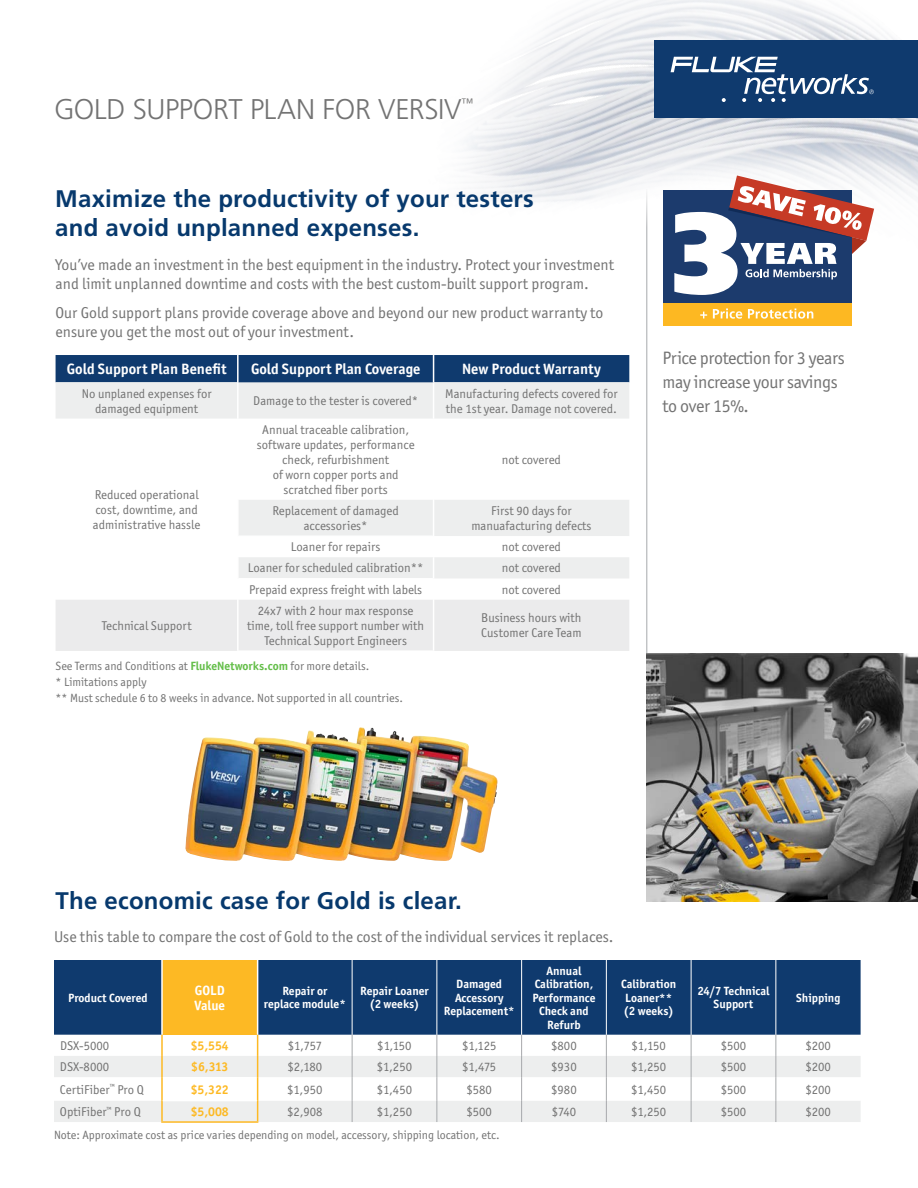
<style>
.page{position:relative;width:918px;height:1188px;background:#fff}
.page>*{position:absolute;margin:0;border:0;box-sizing:border-box;transform-origin:0 0}
.t1{font:300 28.5px "Frutiger LT Std";letter-spacing:-.01em;color:#737373}
.t2{font:700 24px/28.8px "Frutiger LT Std";letter-spacing:.01em;color:#07396d}
.t3{font:18px/24px "Officina Sans ITC Pro";letter-spacing:-.02em;color:#737373}
.t4{font:15.75px/19.5px "Officina Sans ITC Pro";color:#737373}
.t5{font:700 15px "Officina Sans ITC Std";color:#fff}
.t6{font:700 13.5px/15px "Officina Sans ITC Std";color:#fff}
.t7{font:12.75px/15px "Officina Sans ITC Std";color:#737373;text-align:center}
.t8{font:700 12.75px "Officina Sans ITC Std";color:#fdb923}
.t9{font:700 12.75px "Officina Sans ITC Std";color:#fdb924}
.t10{font:300 12.3px "Frutiger LT Std";color:#737373}
.t11{font:700 12px/13.5px "Officina Sans ITC Std";color:#fff;text-align:center}
.t12{font:12px/15.8px "Officina Sans ITC Pro";color:#737373}
.t13{font:12px "Officina Sans ITC Std";color:#737373}
.s1{font-weight:700;color:#64be49}
</style>
<div class="page">
<img style="left:466px;top:0;width:452px;height:309px">
<div style="left:655px;top:40px;width:263px;height:78px;background:#0f3a6e"></div>
<svg style="left:671px;top:57px;width:203px;height:45px"></svg>
<svg style="left:56px;top:382px;width:573px;height:154px"></svg>
<hr style="left:237px;top:382px;width:2px;height:37px;background:#fff">
<hr style="left:237px;top:419px;width:2px;height:81px;background:#fff">
<hr style="left:237px;top:500px;width:2px;height:36px;background:#fff">
<hr style="left:433px;top:382px;width:1px;height:37px;background:#fff">
<hr style="left:433px;top:419px;width:1px;height:81px;background:#fff">
<hr style="left:433px;top:500px;width:1px;height:36px;background:#fff">
<svg style="left:56px;top:557px;width:573px;height:94px"></svg>
<hr style="left:433px;top:600px;width:1px;height:51px;background:#fff">
<div style="left:56px;top:355px;width:573px;height:27px;background:#0f3a6e"></div>
<hr style="left:646px;top:189px;width:1px;height:464px;background:#a7a9ac">
<div style="left:663px;top:190px;width:189px;height:135px;background:#fdb822"></div>
<div style="left:663px;top:190px;width:189px;height:113px;background:#1c3b6d"></div>
<svg style="left:700px;top:312px;width:7px;height:6px"></svg>
<svg style="left:713px;top:308px;width:29px;height:11px"></svg>
<svg style="left:748px;top:308px;width:65px;height:11px"></svg>
<svg style="left:674px;top:176px;width:200px;height:119px"></svg>
<div style="left:54px;top:960px;width:807px;height:75px;background:#0f3a6e"></div>
<div style="left:162px;top:960px;width:96px;height:75px;background:#fdb924"></div>
<hr style="left:352px;top:960px;width:1px;height:75px;background:#fff">
<hr style="left:436px;top:960px;width:1px;height:75px;background:#fff">
<hr style="left:521px;top:960px;width:1px;height:75px;background:#fff">
<hr style="left:606px;top:960px;width:1px;height:75px;background:#fff">
<hr style="left:691px;top:960px;width:1px;height:75px;background:#fff">
<hr style="left:775px;top:960px;width:1px;height:75px;background:#fff">
<svg style="left:54px;top:1035px;width:807px;height:87px"></svg>
<hr style="left:161px;top:960px;width:2px;height:75px;background:#fff">
<hr style="left:257px;top:960px;width:1px;height:75px;background:#fff">
<hr style="left:163px;top:1100px;width:94px;height:1px;background:#fff">
<hr style="left:161px;top:1121px;width:97px;height:2px;background:#fdb924">
<img style="left:185px;top:727px;width:313px;height:134px">
<img style="left:646px;top:653px;width:272px;height:248px">
<h1 class="t1" style="left:54px;top:93px;width:409px">GOLD SUPPORT PLAN FOR VERSIV</h1>
<p class="t10" style="left:461px;top:96px;width:14px">™</p>
<h2 class="t2" style="left:55px;top:184px;width:480px">Maximize the productivity of your testers and avoid unplanned expenses.</h2>
<p class="t4" style="left:56px;top:254px;width:560px">You’ve made an investment in the best equipment in the industry. Protect your investment and limit unplanned downtime and costs with the best custom-built support program.</p>
<p class="t4" style="left:56px;top:302px;width:549px">Our Gold support plans provide coverage above and beyond our new product warranty to ensure you get the most out of your investment.</p>
<p class="t5" style="left:67px;top:360px;width:161px">Gold Support Plan Benefit</p>
<p class="t5" style="left:251px;top:360px;width:171px">Gold Support Plan Coverage</p>
<p class="t5" style="left:462px;top:360px;width:140px">New Product Warranty</p>
<p class="t7" style="left:82px;top:386px;width:131px">No unplaned expenses for damaged equipment</p>
<p class="t7" style="left:253px;top:393px;width:166px">Damage to the tester is covered*</p>
<p class="t7" style="left:445px;top:386px;width:174px;text-align:left">Manufacturing defects covered for the 1st year. Damage not covered.</p>
<p class="t7" style="left:93px;top:487px;width:109px;text-align:left">Reduced operational cost, downtime, and administrative hassle</p>
<p class="t7" style="left:257px;top:422px;width:159px">Annual traceable calibration, software updates, performance check, refurbishment<br>of worn copper ports and scratched fiber ports</p>
<p class="t7" style="left:502px;top:452px;width:61px">not covered</p>
<p class="t7" style="left:272px;top:503px;width:128px">Replacement of damaged accessories*</p>
<p class="t7" style="left:471px;top:503px;width:122px">First 90 days for manuafacturing defects</p>
<p class="t7" style="left:291px;top:539px;width:91px">Loaner for repairs</p>
<p class="t7" style="left:502px;top:539px;width:61px">not covered</p>
<p class="t7" style="left:248px;top:561px;width:177px">Loaner for scheduled calibration**</p>
<p class="t7" style="left:502px;top:561px;width:61px">not covered</p>
<p class="t7" style="left:249px;top:582px;width:175px">Prepaid express freight with labels</p>
<p class="t7" style="left:502px;top:582px;width:61px">not covered</p>
<p class="t7" style="left:247px;top:603px;width:179px">24x7 with 2 hour max response time, toll free support number with<br>Technical Support Engineers</p>
<p class="t7" style="left:481px;top:611px;width:102px;text-align:left">Business hours with<br>Customer Care Team</p>
<p class="t12" style="left:56px;top:658px;width:349px">See Terms and Conditions at <span class="s1">FlukeNetworks.com</span> for more details.<br>* Limitations apply<br>** Must schedule 6 to 8 weeks in advance. Not supported in all countries.</p>
<p class="t7" style="left:102px;top:618px;width:92px">Technical Support</p>
<h3 class="t3" style="left:663px;top:345px;width:184px">Price protection for 3 years may increase your savings to over 15%.</h3>
<h2 class="t2" style="left:56px;top:886px;width:408px">The economic case for Gold is clear.</h2>
<p class="t4" style="left:54px;top:927px;width:561px">Use this table to compare the cost of Gold to the cost of the individual services it replaces.</p>
<p class="t11" style="left:68px;top:991px;width:81px">Product Covered</p>
<p class="t6" style="left:194px;top:983px;width:32px">GOLD<br>Value</p>
<p class="t11" style="left:264px;top:984px;width:83px">Repair or replace module*</p>
<p class="t11" style="left:360px;top:984px;width:70px">Repair Loaner (2 weeks)</p>
<p class="t11" style="left:444px;top:977px;width:72px">Damaged<br>Accessory<br>Replacement*</p>
<p class="t11" style="left:532px;top:964px;width:65px">Annual<br>Calibration,<br>Performance<br>Check and<br>Refurb</p>
<p class="t11" style="left:621px;top:977px;width:56px;text-align:left">Calibration<br>Loaner** (2 weeks)</p>
<p class="t11" style="left:697px;top:984px;width:74px">24/7 Technical<br>Support</p>
<p class="t11" style="left:796px;top:991px;width:46px">Shipping</p>
<p class="t7" style="left:60px;top:1038px;width:51px">DSX-5000</p>
<p class="t9" style="left:191px;top:1038px;width:39px">$5,554</p>
<p class="t7" style="left:288px;top:1038px;width:36px">$1,757</p>
<p class="t7" style="left:377px;top:1038px;width:36px">$1,150</p>
<p class="t7" style="left:462px;top:1038px;width:36px">$1,125</p>
<p class="t7" style="left:551px;top:1038px;width:27px">$800</p>
<p class="t7" style="left:632px;top:1038px;width:36px">$1,150</p>
<p class="t7" style="left:721px;top:1038px;width:27px">$500</p>
<p class="t7" style="left:805px;top:1038px;width:27px">$200</p>
<p class="t7" style="left:60px;top:1059px;width:51px">DSX-8000</p>
<p class="t8" style="left:191px;top:1059px;width:39px">$6,313</p>
<p class="t7" style="left:287px;top:1059px;width:36px">$2,180</p>
<p class="t7" style="left:377px;top:1059px;width:37px">$1,250</p>
<p class="t7" style="left:462px;top:1059px;width:36px">$1,475</p>
<p class="t7" style="left:551px;top:1059px;width:27px">$930</p>
<p class="t7" style="left:631px;top:1059px;width:37px">$1,250</p>
<p class="t7" style="left:721px;top:1059px;width:27px">$500</p>
<p class="t7" style="left:805px;top:1059px;width:27px">$200</p>
<p class="t7" style="left:60px;top:1082px;width:85px">CertiFiber<sup>™</sup> Pro Q</p>
<p class="t8" style="left:191px;top:1081px;width:40px">$5,322</p>
<p class="t7" style="left:287px;top:1082px;width:37px">$1,950</p>
<p class="t7" style="left:377px;top:1082px;width:37px">$1,450</p>
<p class="t7" style="left:466px;top:1082px;width:27px">$580</p>
<p class="t7" style="left:551px;top:1082px;width:27px">$980</p>
<p class="t7" style="left:631px;top:1082px;width:37px">$1,450</p>
<p class="t7" style="left:721px;top:1082px;width:27px">$500</p>
<p class="t7" style="left:805px;top:1082px;width:27px">$200</p>
<p class="t7" style="left:60px;top:1104px;width:82px">OptiFiber<sup>™</sup> Pro Q</p>
<p class="t8" style="left:191px;top:1104px;width:40px">$5,008</p>
<p class="t7" style="left:287px;top:1104px;width:37px">$2,908</p>
<p class="t7" style="left:377px;top:1104px;width:37px">$1,250</p>
<p class="t7" style="left:466px;top:1104px;width:27px">$500</p>
<p class="t7" style="left:552px;top:1104px;width:26px">$740</p>
<p class="t7" style="left:631px;top:1104px;width:37px">$1,250</p>
<p class="t7" style="left:721px;top:1104px;width:27px">$500</p>
<p class="t7" style="left:805px;top:1104px;width:27px">$200</p>
<p class="t13" style="left:54px;top:1128px;width:447px">Note: Approximate cost as price varies depending on model, accessory, shipping location, etc.</p>
</div>
